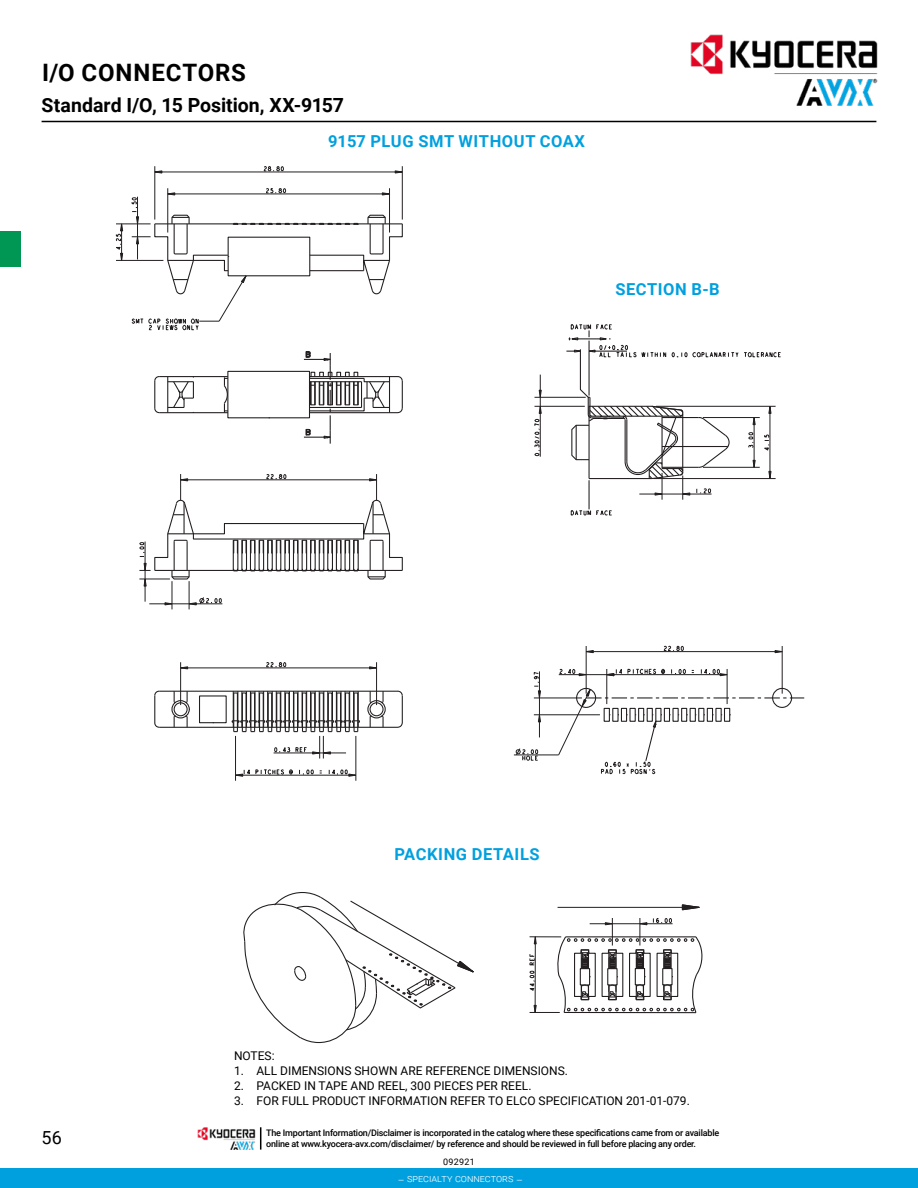
<style>
.page{position:relative;width:918px;height:1188px;background:#fff}
.page>*{position:absolute;margin:0;border:0;box-sizing:border-box;transform-origin:0 0}
.t1{font:700 24px "Roboto";letter-spacing:.035em;color:#000}
.t2{font:700 19.5px "Roboto";color:#000}
.t3{font:18px "Roboto";color:#000}
.t4{font:700 16.5px "Roboto";letter-spacing:.035em;color:#00a0df}
.t5{font:12px "Roboto";color:#000}
.t6{font:300 10.5px "Roboto";color:#fff}
.t7{font:500 9px/10.8px "Roboto";letter-spacing:-.025em;color:#000}
.t8{font:9px "Roboto";letter-spacing:.03em;color:#000}
</style>
<div class="page">
<hr style="left:42px;top:121px;width:834px;height:1px;background:#000">
<img style="left:669px;top:34px;width:209px;height:87px">
<div style="left:0;top:1169px;width:918px;height:19px;background:#00a0df"></div>
<img style="left:198px;top:1127px;width:57px;height:23px">
<svg style="left:260px;top:1127px;width:1px;height:23px"></svg>
<div style="left:0;top:232px;width:21px;height:35px;background:#009754"></div>
<svg style="left:263px;top:166px;width:21px;height:6px"></svg>
<svg style="left:154px;top:170px;width:8px;height:4px"></svg>
<svg style="left:395px;top:170px;width:7px;height:4px"></svg>
<svg style="left:115px;top:223px;width:8px;height:37px"></svg>
<svg style="left:266px;top:662px;width:20px;height:6px"></svg>
<svg style="left:181px;top:666px;width:7px;height:4px"></svg>
<svg style="left:369px;top:666px;width:7px;height:4px"></svg>
<svg style="left:299px;top:769px;width:15px;height:6px"></svg>
<svg style="left:329px;top:768px;width:27px;height:9px"></svg>
<svg style="left:236px;top:769px;width:57px;height:8px"></svg>
<svg style="left:534px;top:406px;width:8px;height:50px"></svg>
<svg style="left:539px;top:390px;width:3px;height:7px"></svg>
<svg style="left:529px;top:971px;width:6px;height:20px"></svg>
<svg style="left:529px;top:954px;width:6px;height:11px"></svg>
<svg style="left:534px;top:936px;width:3px;height:8px"></svg>
<svg style="left:533px;top:1005px;width:4px;height:7px"></svg>
<svg style="left:663px;top:646px;width:21px;height:5px"></svg>
<svg style="left:775px;top:650px;width:7px;height:3px"></svg>
<svg style="left:587px;top:650px;width:7px;height:3px"></svg>
<svg style="left:534px;top:672px;width:7px;height:26px"></svg>
<svg style="left:538px;top:714px;width:3px;height:8px"></svg>
<svg style="left:671px;top:669px;width:15px;height:5px"></svg>
<svg style="left:701px;top:669px;width:26px;height:7px"></svg>
<svg style="left:559px;top:667px;width:27px;height:9px"></svg>
<svg style="left:606px;top:668px;width:59px;height:8px"></svg>
<svg style="left:515px;top:748px;width:23px;height:13px"></svg>
<hr style="left:121px;top:224px;width:1px;height:36px;background:#231f20">
<hr style="left:530px;top:1012px;width:30px;height:1px;background:#231f20">
<hr style="left:155px;top:166px;width:1px;height:54px;background:#231f20">
<hr style="left:180px;top:662px;width:1px;height:43px;background:#231f20">
<hr style="left:558px;top:907px;width:141px;height:1px;background:#231f20">
<hr style="left:530px;top:937px;width:31px;height:1px;background:#231f20">
<hr style="left:235px;top:736px;width:1px;height:45px;background:#231f20">
<hr style="left:356px;top:736px;width:1px;height:45px;background:#231f20">
<hr style="left:376px;top:662px;width:1px;height:43px;background:#231f20">
<hr style="left:236px;top:775px;width:120px;height:1px;background:#231f20">
<hr style="left:514px;top:755px;width:45px;height:1px;background:#231f20">
<hr style="left:402px;top:166px;width:1px;height:54px;background:#231f20">
<hr style="left:534px;top:715px;width:66px;height:1px;background:#231f20">
<hr style="left:534px;top:698px;width:48px;height:1px;background:#231f20">
<hr style="left:559px;top:674px;width:168px;height:1px;background:#231f20">
<hr style="left:181px;top:668px;width:196px;height:1px;background:#231f20">
<hr style="left:586px;top:651px;width:196px;height:1px;background:#231f20">
<hr style="left:539px;top:671px;width:1px;height:66px;background:#231f20">
<hr style="left:540px;top:375px;width:1px;height:82px;background:#231f20">
<hr style="left:535px;top:937px;width:1px;height:75px;background:#231f20">
<hr style="left:586px;top:646px;width:1px;height:48px;background:#231f20">
<hr style="left:607px;top:669px;width:1px;height:35px;background:#231f20">
<svg style="left:682px;top:904px;width:18px;height:6px"></svg>
<hr style="left:535px;top:406px;width:50px;height:1px;background:#231f20">
<hr style="left:727px;top:669px;width:1px;height:35px;background:#231f20">
<hr style="left:535px;top:397px;width:51px;height:1px;background:#231f20">
<hr style="left:782px;top:646px;width:1px;height:48px;background:#231f20">
<hr style="left:116px;top:260px;width:47px;height:1px;background:#231f20">
<hr style="left:116px;top:224px;width:35px;height:1px;background:#231f20">
<hr style="left:155px;top:172px;width:247px;height:1px;background:#231f20">
<hr style="left:167px;top:377px;width:1px;height:36px;background:#231f20">
<hr style="left:159px;top:727px;width:239px;height:1px;background:#231f20">
<div style="left:199px;top:695px;width:28px;height:28px;border:1px solid #231f20"></div>
<svg style="left:231px;top:692px;width:129px;height:67px"></svg>
<hr style="left:159px;top:691px;width:239px;height:1px;background:#231f20">
<div style="left:227px;top:371px;width:83px;height:47px;border:1px solid #231f20"></div>
<hr style="left:310px;top:412px;width:88px;height:1px;background:#231f20">
<hr style="left:159px;top:412px;width:69px;height:1px;background:#231f20">
<svg style="left:558px;top:689px;width:246px;height:86px"></svg>
<svg style="left:168px;top:377px;width:26px;height:36px"></svg>
<hr style="left:159px;top:376px;width:69px;height:1px;background:#231f20">
<hr style="left:310px;top:376px;width:88px;height:1px;background:#231f20">
<svg style="left:304px;top:351px;width:87px;height:93px"></svg>
<svg style="left:243px;top:892px;width:231px;height:152px"></svg>
<svg style="left:223px;top:377px;width:5px;height:36px"></svg>
<div style="left:367px;top:700px;width:19px;height:18px;border:1px solid #231f20;border-radius:50%"></div>
<div style="left:171px;top:700px;width:19px;height:18px;border:1px solid #231f20;border-radius:50%"></div>
<div style="left:370px;top:702px;width:14px;height:14px;border:1px solid #231f20;border-radius:50%"></div>
<div style="left:174px;top:702px;width:14px;height:14px;border:1px solid #231f20;border-radius:50%"></div>
<svg style="left:154px;top:690px;width:6px;height:38px"></svg>
<svg style="left:397px;top:690px;width:6px;height:38px"></svg>
<svg style="left:154px;top:376px;width:6px;height:38px"></svg>
<svg style="left:397px;top:376px;width:6px;height:38px"></svg>
<svg style="left:184px;top:691px;width:4px;height:13px"></svg>
<svg style="left:184px;top:715px;width:4px;height:12px"></svg>
<svg style="left:369px;top:691px;width:4px;height:13px"></svg>
<svg style="left:369px;top:715px;width:4px;height:12px"></svg>
<svg style="left:173px;top:691px;width:4px;height:13px"></svg>
<svg style="left:173px;top:715px;width:4px;height:12px"></svg>
<svg style="left:380px;top:691px;width:4px;height:13px"></svg>
<svg style="left:380px;top:715px;width:4px;height:12px"></svg>
<svg style="left:139px;top:474px;width:264px;height:135px"></svg>
<svg style="left:131px;top:188px;width:272px;height:143px"></svg>
<svg style="left:557px;top:918px;width:146px;height:96px"></svg>
<div style="left:576px;top:688px;width:20px;height:20px;border:1px solid #231f20;border-radius:50%"></div>
<div style="left:772px;top:688px;width:20px;height:20px;border:1px solid #231f20;border-radius:50%"></div>
<svg style="left:566px;top:324px;width:215px;height:192px"></svg>
<h1 class="t1" style="left:42px;top:56px;width:206px">I/O CONNECTORS</h1>
<h2 class="t2" style="left:42px;top:92px;width:304px">Standard I/O, 15 Position, XX-9157</h2>
<h3 class="t4" style="left:328px;top:129px;width:258px">9157 PLUG SMT WITHOUT COAX</h3>
<h3 class="t4" style="left:615px;top:278px;width:106px">SECTION B-B</h3>
<h3 class="t4" style="left:394px;top:843px;width:147px">PACKING DETAILS</h3>
<h3 class="t3" style="left:42px;top:1125px;width:22px">56</h3>
<h3 class="t5" style="left:234px;top:1047px;width:42px">NOTES:</h3>
<h3 class="t5" style="left:234px;top:1062px;width:336px">1. ALL DIMENSIONS SHOWN ARE REFERENCE DIMENSIONS.</h3>
<h3 class="t5" style="left:234px;top:1077px;width:299px">2. PACKED IN TAPE AND REEL, 300 PIECES PER REEL.</h3>
<h3 class="t5" style="left:234px;top:1092px;width:457px">3. FOR FULL PRODUCT INFORMATION REFER TO ELCO SPECIFICATION 201-01-079.</h3>
<p class="t7" style="left:266px;top:1127px;width:455px">The Important Information/Disclaimer is incorporated in the catalog where these specifications came from or available online at www.kyocera-avx.com/disclaimer/ by reference and should be reviewed in full before placing any order.</p>
<p class="t8" style="left:443px;top:1155px;width:33px">092921</p>
<p class="t6" style="left:398px;top:1171px;width:127px">– SPECIALTY CONNECTORS –</p>
</div>
